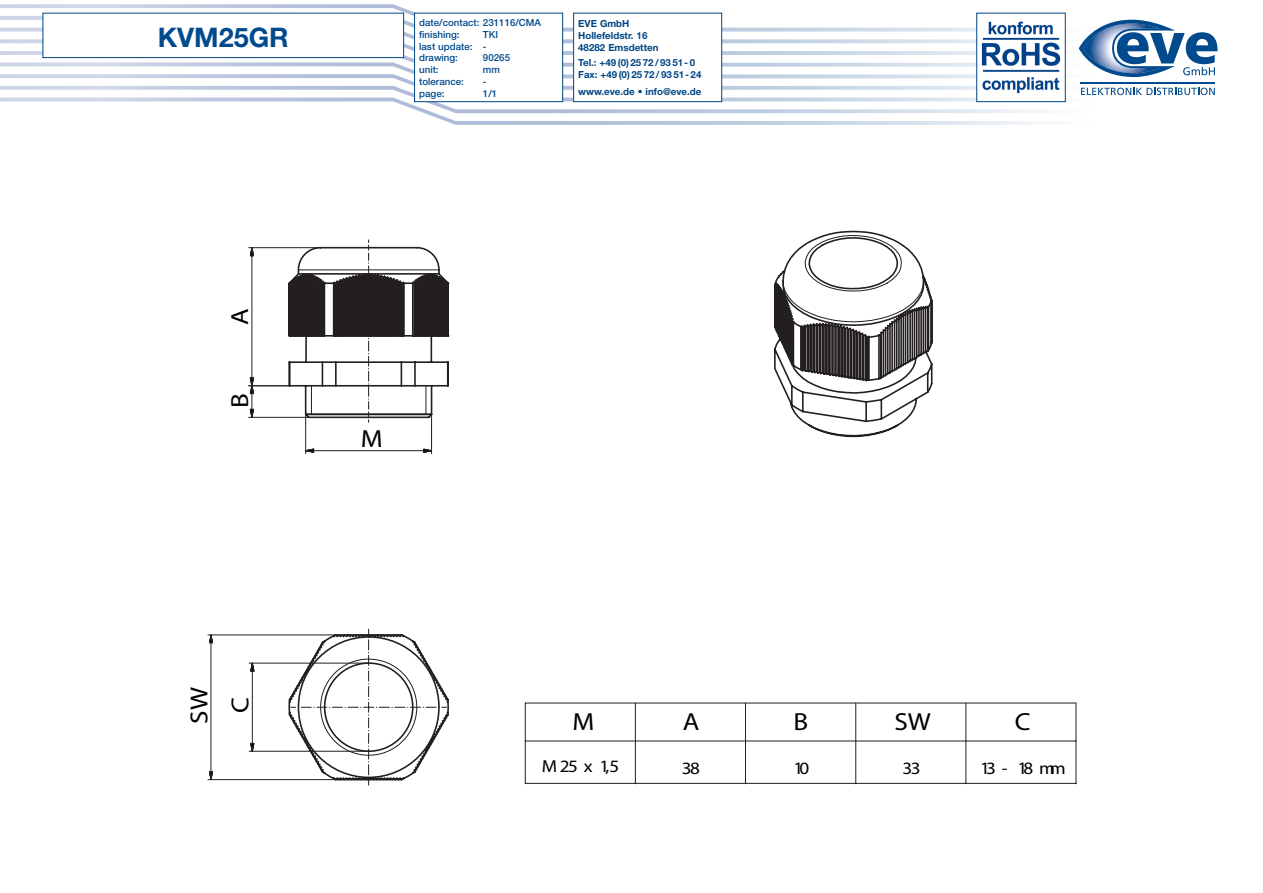
<style>
.page{position:relative;width:1263px;height:893px;background:#fff}
.page>*{position:absolute;margin:0;border:0;box-sizing:border-box;transform-origin:0 0}
.t1{font:700 27px "Helvetica Neue LT Pro";color:#004a8d}
.t2{font:24.75px/41.1px "ISOCPEUR";color:#000001;text-align:center;scale:1.1 1}
.t3{font:17.4px "ISOCPEUR";letter-spacing:-.2em;color:#000001;scale:1.1 1}
.t4{font:700 9.75px/12px "Helvetica Neue LT Pro";color:#004684}
.t5{font:500 9.75px/11.7px "Helvetica Neue LT Pro";color:#004a8d}
</style>
<div class="page">
<svg style="left:0;top:4px;width:1218px;height:121px"></svg>
<img style="left:978px;top:15px;width:85px;height:85px">
<div style="left:976px;top:13px;width:90px;height:89px;border:1px solid #004684"></div>
<div style="left:415px;top:13px;width:148px;height:89px;background:#fff"></div>
<div style="left:414px;top:13px;width:149px;height:89px;border:1px solid #004684"></div>
<div style="left:43px;top:13px;width:361px;height:45px;background:#fff"></div>
<div style="left:43px;top:13px;width:361px;height:45px;border:1px solid #004684"></div>
<svg style="left:774px;top:231px;width:159px;height:151px"></svg>
<svg style="left:207px;top:240px;width:243px;height:545px"></svg>
<svg style="left:248px;top:382px;width:828px;height:360px"></svg>
<hr style="left:635px;top:703px;width:1px;height:38px;background:#231f20">
<hr style="left:745px;top:703px;width:1px;height:38px;background:#231f20">
<hr style="left:855px;top:703px;width:1px;height:38px;background:#231f20">
<hr style="left:965px;top:703px;width:1px;height:38px;background:#231f20">
<hr style="left:1075px;top:703px;width:1px;height:38px;background:#231f20">
<hr style="left:525px;top:741px;width:551px;height:1px;background:#231f20">
<hr style="left:525px;top:783px;width:551px;height:1px;background:#231f20">
<hr style="left:525px;top:741px;width:1px;height:43px;background:#231f20">
<hr style="left:635px;top:741px;width:1px;height:43px;background:#231f20">
<hr style="left:745px;top:741px;width:1px;height:43px;background:#231f20">
<hr style="left:855px;top:741px;width:1px;height:43px;background:#231f20">
<hr style="left:965px;top:741px;width:1px;height:43px;background:#231f20">
<hr style="left:1075px;top:741px;width:1px;height:43px;background:#231f20">
<h1 class="t1" style="left:158px;top:20px;width:133px">KVM25GR</h1>
<p class="t5" style="left:419px;top:17px;width:123px">date/contact: 231116/CMA finishing:</p>
<p class="t5" style="left:419px;top:29px;width:80px;text-indent:64px">TKI last update: - drawing:</p>
<p class="t5" style="left:483px;top:52px;width:29px">90265</p>
<p class="t5" style="left:419px;top:64px;width:21px">unit:</p>
<p class="t5" style="left:483px;top:64px;width:18px">mm</p>
<p class="t5" style="left:419px;top:75px;width:46px">tolerance:</p>
<p class="t5" style="left:483px;top:75px;width:5px">-</p>
<p class="t5" style="left:419px;top:87px;width:27px">page:</p>
<p class="t5" style="left:483px;top:87px;width:16px">1/1</p>
<p class="t4" style="left:578px;top:17px;width:82px">EVE GmbH<br>Hollefeldstr. 16<br>48282 Emsdetten</p>
<p class="t4" style="left:578px;top:56px;width:125px">Tel.: +49 (0) 25 72/ 93 51- 0<br>Fax: +49 (0) 25 72/ 93 51- 24</p>
<p class="t4" style="left:578px;top:85px;width:125px">www.eve.de • info@eve.de</p>
<h2 class="t2" style="left:219px;top:325px;width:17px;rotate:-90deg">A</h2>
<h2 class="t2" style="left:219px;top:408px;width:15px;rotate:-90deg">B</h2>
<h2 class="t2" style="left:361px;top:418px;width:21px">M</h2>
<h2 class="t2" style="left:178px;top:724px;width:35px;rotate:-90deg">SW<br>C</h2>
<h2 class="t2" style="left:573px;top:701px;width:21px">M</h2>
<h2 class="t2" style="left:683px;top:701px;width:17px">A</h2>
<h2 class="t2" style="left:794px;top:701px;width:15px">B</h2>
<h2 class="t2" style="left:894px;top:701px;width:35px">SW</h2>
<h2 class="t2" style="left:1015px;top:701px;width:16px">C</h2>
<h3 class="t3" style="left:542px;top:756px;width:72px">M 25 x 1,5</h3>
<h3 class="t3" style="left:682px;top:757px;width:18px">38</h3>
<h3 class="t3" style="left:793px;top:757px;width:16px">10</h3>
<h3 class="t3" style="left:902px;top:757px;width:18px">33</h3>
<h3 class="t3" style="left:980px;top:757px;width:79px">13 - 18 mm</h3>
</div>
